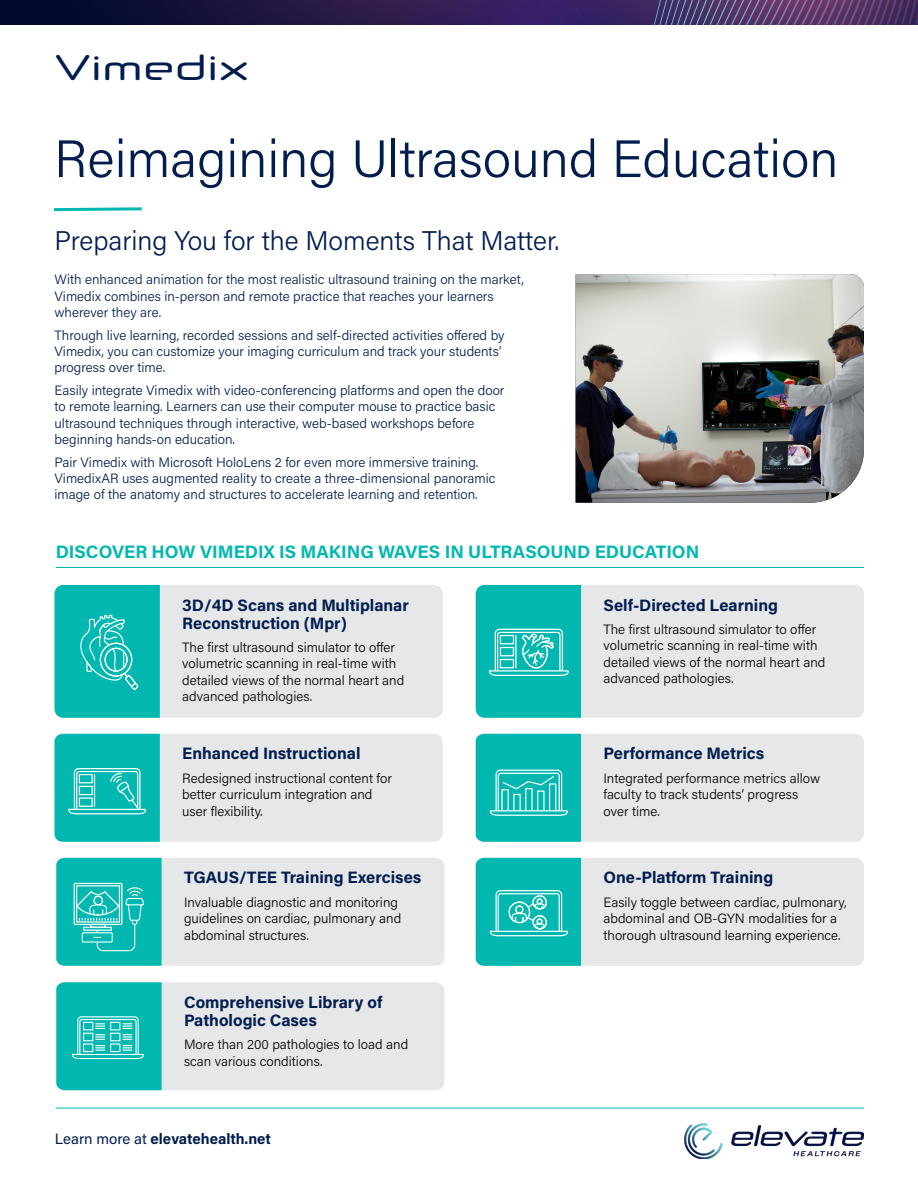
<style>
.page{position:relative;width:918px;height:1188px;background:#fff}
.page>*{position:absolute;margin:0;border:0;box-sizing:border-box;transform-origin:0 0}
.Eyebrow_Capri{font:300 52.5px "Acumin Pro";color:#001d4e}
.t1{font:36px "Neuropol X Rg";color:#001d4e}
.Lead_in_10{font:300 27px "Acumin Pro";color:#001d4e}
.Lead_in_10-2{font:700 18px "Acumin Pro";color:#00b8af}
.t2{font:700 16.5px/18px "Acumin Pro";color:#001d4e}
.CTA{font:700 15px "Acumin Pro";color:#001d4e}
.Body_copy{font:300 13.5px/16.2px "Acumin Pro";color:#001d4e}
.t3{font:300 13.5px/16.5px "Acumin Pro";color:#000}
.s1{font-weight:400}
</style>
<div class="page">
<img style="left:0;top:0;width:918px;height:24px">
<svg style="left:54px;top:207px;width:88px;height:5px"></svg>
<img style="left:576px;top:274px;width:288px;height:229px">
<img style="left:684px;top:1123px;width:180px;height:36px">
<div style="left:54px;top:585px;width:389px;height:133px;background:#e6e7e9;border-radius:9px"></div>
<div style="left:475px;top:858px;width:389px;height:108px;background:#e6e7e9;border-radius:9px"></div>
<div style="left:54px;top:734px;width:389px;height:108px;background:#e6e7e9;border-radius:9px"></div>
<div style="left:475px;top:734px;width:389px;height:108px;background:#e6e7e9;border-radius:9px"></div>
<div style="left:475px;top:585px;width:389px;height:133px;background:#e6e7e9;border-radius:9px"></div>
<div style="left:56px;top:858px;width:389px;height:108px;background:#e6e7e9;border-radius:9px"></div>
<div style="left:56px;top:982px;width:389px;height:108px;background:#e6e7e9;border-radius:9px"></div>
<svg style="left:55px;top:585px;width:105px;height:133px;background:#0ebbb3"></svg>
<svg style="left:476px;top:858px;width:105px;height:108px;background:#15bdb5"></svg>
<svg style="left:476px;top:734px;width:105px;height:108px;background:#14bdb5"></svg>
<svg style="left:55px;top:734px;width:105px;height:108px;background:#14bdb5"></svg>
<svg style="left:476px;top:585px;width:105px;height:133px;background:#15bdb5"></svg>
<svg style="left:56px;top:858px;width:106px;height:108px;background:#1abfb7"></svg>
<svg style="left:56px;top:982px;width:106px;height:108px;background:#15bdb5"></svg>
<hr style="left:56px;top:1108px;width:808px;height:1px;background:#00b8af">
<hr style="left:56px;top:567px;width:808px;height:1px;background:#00b8af">
<h2 class="t1" style="left:54px;top:37px;width:197px">Vimedix</h2>
<p class="Eyebrow_Capri" style="left:54px;top:123px;width:786px">Reimagining Ultrasound Education</p>
<p class="Lead_in_10" style="left:55px;top:222px;width:506px">Preparing You for the Moments That Matter.</p>
<p class="Body_copy" style="left:55px;top:271px;width:471px">With enhanced animation for the most realistic ultrasound training on the market,<br>Vimedix combines in-person and remote practice that reaches your learners wherever they are.</p>
<p class="Body_copy" style="left:55px;top:326px;width:452px">Through live learning, recorded sessions and self-directed activities offered by<br>Vimedix, you can customize your imaging curriculum and track your students’ progress over time.</p>
<p class="Body_copy" style="left:55px;top:382px;width:451px">Easily integrate Vimedix with video-conferencing platforms and open the door to remote learning. Learners can use their computer mouse to practice basic ultrasound techniques through interactive, web-based workshops before beginning hands-on education.</p>
<p class="Body_copy" style="left:55px;top:453px;width:442px">Pair Vimedix with Microsoft HoloLens 2 for even more immersive training.<br>VimedixAR uses augmented reality to create a three-dimensional panoramic image of the anatomy and structures to accelerate learning and retention.</p>
<p class="Lead_in_10-2" style="left:56px;top:539px;width:645px">DISCOVER HOW VIMEDIX IS MAKING WAVES IN ULTRASOUND EDUCATION</p>
<p class="t2" style="left:182px;top:595px;width:228px">3D/4D Scans and Multiplanar<br>Reconstruction (Mpr)</p>
<p class="t3" style="left:182px;top:638px;width:223px">The first ultrasound simulator to offer volumetric scanning in real-time with detailed views of the normal heart and advanced pathologies.</p>
<p class="t2" style="left:182px;top:744px;width:180px">Enhanced Instructional</p>
<p class="t3" style="left:182px;top:769px;width:211px">Redesigned instructional content for better curriculum integration and user flexibility.</p>
<p class="t2" style="left:184px;top:868px;width:239px">TGAUS/TEE Training Exercises</p>
<p class="t3" style="left:184px;top:893px;width:219px">Invaluable diagnostic and monitoring guidelines on cardiac, pulmonary and abdominal structures.</p>
<p class="t2" style="left:184px;top:992px;width:200px">Comprehensive Library of<br>Pathologic Cases</p>
<p class="t3" style="left:184px;top:1036px;width:226px">More than 200 pathologies to load and scan various conditions.</p>
<p class="CTA" style="left:55px;top:1129px;width:218px"><span class="s1">Learn more at</span> elevatehealth.net</p>
<p class="t2" style="left:604px;top:595px;width:176px">Self-Directed Learning</p>
<p class="t3" style="left:604px;top:620px;width:223px">The first ultrasound simulator to offer volumetric scanning in real-time with detailed views of the normal heart and advanced pathologies.</p>
<p class="t2" style="left:604px;top:744px;width:162px">Performance Metrics</p>
<p class="t3" style="left:604px;top:769px;width:218px">Integrated performance metrics allow faculty to track students’ progress over time.</p>
<p class="t2" style="left:604px;top:868px;width:171px">One-Platform Training</p>
<p class="t3" style="left:604px;top:893px;width:245px">Easily toggle between cardiac, pulmonary, abdominal and OB-GYN modalities for a thorough ultrasound learning experience.</p>
</div>
